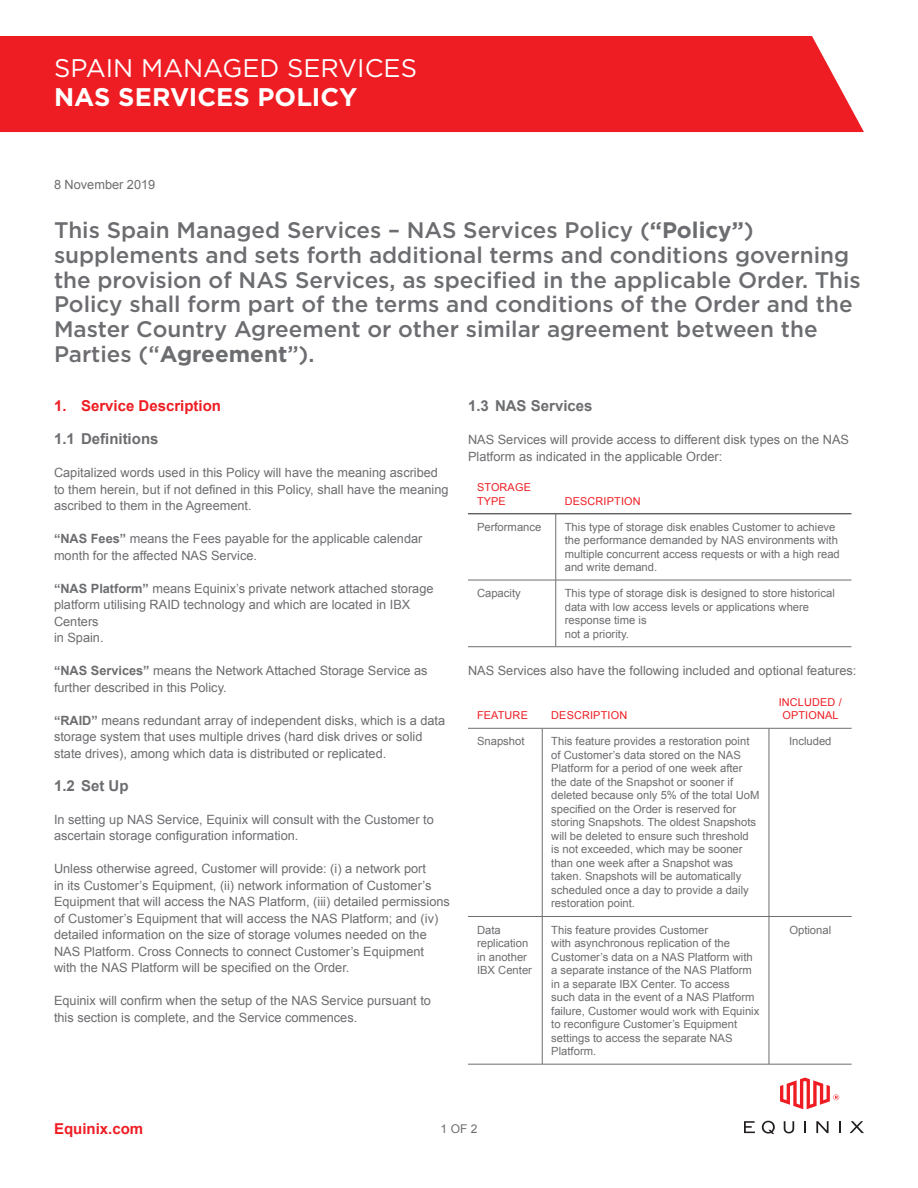
<style>
.page{position:relative;width:918px;height:1188px;background:#fff}
.page>*{position:absolute;margin:0;border:0;box-sizing:border-box;transform-origin:0 0}
.t1{font:25.5px "Gotham";letter-spacing:-.005em;color:#fff}
.t2{font:700 25.5px "Gotham";color:#fff}
.t3{font:500 22.5px/24.8px "Gotham";color:#6c6d70}
.t4{font:700 15px "Arial";color:#6c6d70}
.t5{font:700 15px "Arial";color:#ee1d23}
.t6{font:12.75px/16.5px "Arial";color:#6c6d70}
.t7{font:12px "Arial";color:#6c6d70}
.t8{font:11.25px/13.5px "Arial";color:#6c6d70}
.t9{font:10.8px/13.5px "Arial";letter-spacing:.015em;color:#ee1d23}
.s1{font-weight:700}
</style>
<div class="page">
<div style="left:0;top:36px;width:864px;height:96px;background:#ee1d23"></div>
<svg style="left:744px;top:1121px;width:11px;height:12px"></svg>
<svg style="left:784px;top:1121px;width:10px;height:12px"></svg>
<svg style="left:804px;top:1121px;width:2px;height:12px"></svg>
<svg style="left:816px;top:1121px;width:13px;height:12px"></svg>
<svg style="left:839px;top:1121px;width:2px;height:12px"></svg>
<svg style="left:849px;top:1121px;width:15px;height:12px"></svg>
<svg style="left:762px;top:1121px;width:13px;height:13px"></svg>
<svg style="left:780px;top:1078px;width:59px;height:31px"></svg>
<hr style="left:555px;top:514px;width:1px;height:66px;background:#6c6d70">
<hr style="left:468px;top:580px;width:88px;height:1px;background:#6c6d70">
<hr style="left:556px;top:580px;width:295px;height:1px;background:#6c6d70">
<hr style="left:555px;top:580px;width:1px;height:67px;background:#6c6d70">
<hr style="left:468px;top:514px;width:88px;height:1px;background:#231f20">
<hr style="left:556px;top:514px;width:295px;height:1px;background:#231f20">
<hr style="left:468px;top:646px;width:88px;height:1px;background:#6c6d70">
<hr style="left:556px;top:646px;width:295px;height:1px;background:#6c6d70">
<hr style="left:542px;top:728px;width:1px;height:188px;background:#6c6d70">
<hr style="left:769px;top:728px;width:1px;height:188px;background:#6c6d70">
<hr style="left:542px;top:917px;width:1px;height:147px;background:#6c6d70">
<hr style="left:769px;top:917px;width:1px;height:147px;background:#6c6d70">
<hr style="left:468px;top:728px;width:74px;height:1px;background:#6c6d70">
<hr style="left:542px;top:728px;width:227px;height:1px;background:#6c6d70">
<hr style="left:769px;top:728px;width:83px;height:1px;background:#6c6d70">
<hr style="left:468px;top:916px;width:74px;height:1px;background:#6c6d70">
<hr style="left:542px;top:916px;width:227px;height:1px;background:#6c6d70">
<hr style="left:769px;top:916px;width:83px;height:1px;background:#6c6d70">
<hr style="left:468px;top:1064px;width:74px;height:1px;background:#6c6d70">
<hr style="left:542px;top:1064px;width:227px;height:1px;background:#6c6d70">
<hr style="left:769px;top:1064px;width:83px;height:1px;background:#6c6d70">
<h1 class="t1" style="left:54px;top:52px;width:365px">SPAIN MANAGED SERVICES</h1>
<h1 class="t2" style="left:54px;top:80px;width:305px">NAS SERVICES POLICY</h1>
<p class="t6" style="left:54px;top:176px;width:103px">8 November 2019</p>
<p class="t3" style="left:54px;top:218px;width:808px">This Spain Managed Services – NAS Services Policy (<span class="s1">“Policy”</span>) supplements and sets forth additional terms and conditions governing the provision of NAS Services, as specified in the applicable Order. This Policy shall form part of the terms and conditions of the Order and the Master Country Agreement or other similar agreement between the Parties (“<span class="s1">Agreement</span>”).</p>
<p class="t5" style="left:54px;top:396px;width:169px">1. Service Description</p>
<p class="t4" style="left:54px;top:429px;width:106px">1.1 Definitions</p>
<p class="t6" style="left:54px;top:465px;width:396px">Capitalized words used in this Policy will have the meaning ascribed to them herein, but if not defined in this Policy, shall have the meaning ascribed to them in the Agreement.</p>
<p class="t6" style="left:54px;top:531px;width:370px"><span class="s1">“NAS Fees”</span> means the Fees payable for the applicable calendar month for the affected NAS Service.</p>
<p class="t6" style="left:54px;top:580px;width:381px"><span class="s1">“NAS Platform”</span> means Equinix’s private network attached storage platform utilising RAID technology and which are located in IBX Centers<br>in Spain.</p>
<p class="t6" style="left:54px;top:663px;width:375px"><span class="s1">“NAS Services”</span> means the Network Attached Storage Service as further described in this Policy.</p>
<p class="t6" style="left:54px;top:712px;width:393px"><span class="s1">“RAID”</span> means redundant array of independent disks, which is a data storage system that uses multiple drives (hard disk drives or solid state drives), among which data is distributed or replicated.</p>
<p class="t4" style="left:54px;top:776px;width:76px">1.2 Set Up</p>
<p class="t6" style="left:54px;top:811px;width:381px">In setting up NAS Service, Equinix will consult with the Customer to ascertain storage configuration information.</p>
<p class="t6" style="left:54px;top:861px;width:397px">Unless otherwise agreed, Customer will provide: (i) a network port<br>in its Customer’s Equipment, (ii) network information of Customer’s Equipment that will access the NAS Platform, (iii) detailed permissions of Customer’s Equipment that will access the NAS Platform; and (iv) detailed information on the size of storage volumes needed on the NAS Platform. Cross Connects to connect Customer’s Equipment with the NAS Platform will be specified on the Order.</p>
<p class="t6" style="left:54px;top:993px;width:378px">Equinix will confirm when the setup of the NAS Service pursuant to this section is complete, and the Service commences.</p>
<p class="t4" style="left:468px;top:396px;width:126px">1.3 NAS Services</p>
<p class="t6" style="left:468px;top:432px;width:383px">NAS Services will provide access to different disk types on the NAS<br>Platform as indicated in the applicable Order:</p>
<p class="t9" style="left:477px;top:481px;width:55px">STORAGE<br>TYPE</p>
<p class="t9" style="left:565px;top:494px;width:77px">DESCRIPTION</p>
<p class="t8" style="left:477px;top:520px;width:66px">Performance</p>
<p class="t8" style="left:565px;top:520px;width:277px">This type of storage disk enables Customer to achieve the performance demanded by NAS environments with multiple concurrent access requests or with a high read and write demand.</p>
<p class="t8" style="left:477px;top:587px;width:45px">Capacity</p>
<p class="t8" style="left:565px;top:587px;width:272px">This type of storage disk is designed to store historical data with low access levels or applications where response time is<br>not a priority.</p>
<p class="t6" style="left:468px;top:663px;width:390px">NAS Services also have the following included and optional features:</p>
<p class="t9" style="left:477px;top:709px;width:52px">FEATURE</p>
<p class="t9" style="left:551px;top:709px;width:77px">DESCRIPTION</p>
<p class="t9" style="left:779px;top:695px;width:65px;text-align:center">INCLUDED /<br>OPTIONAL</p>
<p class="t8" style="left:477px;top:735px;width:49px">Snapshot</p>
<p class="t8" style="left:551px;top:735px;width:210px">This feature provides a restoration point of Customer’s data stored on the NAS Platform for a period of one week after the date of the Snapshot or sooner if deleted because only 5% of the total UoM specified on the Order is reserved for storing Snapshots. The oldest Snapshots will be deleted to ensure such threshold is not exceeded, which may be sooner than one week after a Snapshot was taken. Snapshots will be automatically scheduled once a day to provide a daily restoration point.</p>
<p class="t8" style="left:789px;top:735px;width:44px">Included</p>
<p class="t8" style="left:477px;top:923px;width:57px">Data replication in another<br>IBX Center</p>
<p class="t8" style="left:551px;top:923px;width:210px">This feature provides Customer<br>with asynchronous replication of the Customer’s data on a NAS Platform with a separate instance of the NAS Platform in a separate IBX Center. To access<br>such data in the event of a NAS Platform failure, Customer would work with Equinix to reconfigure Customer’s Equipment settings to access the separate NAS Platform.</p>
<p class="t8" style="left:789px;top:923px;width:43px">Optional</p>
<p class="t5" style="left:54px;top:1119px;width:91px">Equinix.com</p>
<p class="t7" style="left:441px;top:1121px;width:38px">1 OF 2</p>
</div>
